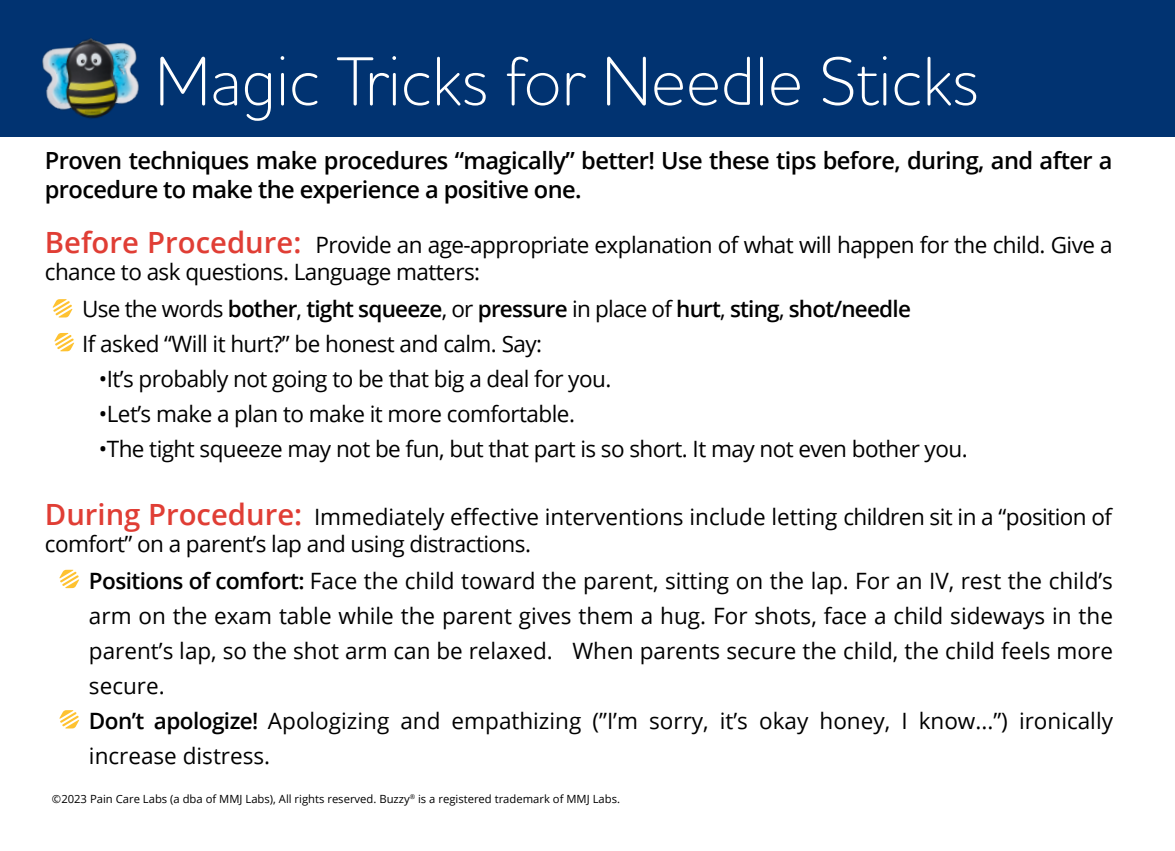
<style>
.page{position:relative;width:1175px;height:851px;background:#fff}
.page>*{position:absolute;margin:0;border:0;box-sizing:border-box;transform-origin:0 0}
.t1{font:300 69.75px "Houschka Rounded";color:#fff;scale:.96 1}
.t2{font:600 23.62px/29.2px "Open Sans";letter-spacing:-.025em;color:#000}
.t3{font:22.5px/27px "Open Sans";letter-spacing:-.025em;color:#000}
.t4{font:22.5px/34.9px "Open Sans";color:#000}
.t5{font:11.25px "Open Sans";color:#000}
.s1{font-weight:600;font-size:29.25px;color:#e03e35}
.s2{font-weight:600}
</style>
<div class="page">
<div style="left:0;top:0;width:1174px;height:136px;background:#013371"></div>
<svg style="left:52px;top:299px;width:21px;height:18px"></svg>
<svg style="left:54px;top:333px;width:20px;height:18px"></svg>
<svg style="left:59px;top:569px;width:20px;height:19px"></svg>
<svg style="left:59px;top:710px;width:20px;height:18px"></svg>
<img style="left:42px;top:38px;width:97px;height:81px">
<h1 class="t1" style="left:155px;top:35px;width:859px">Magic Tricks for Needle Sticks</h1>
<p class="t2" style="left:45px;top:145px;width:1069px">Proven techniques make procedures “magically” better! Use these tips before, during, and after a procedure to make the experience a positive one.</p>
<p class="t3" style="left:45px;top:231px;width:1069px"><span class="s1">Before Procedure:</span> Provide an age-appropriate explanation of what will happen for the child. Give a chance to ask questions. Language matters:</p>
<p class="t3" style="left:82px;top:291px;width:830px;line-height:34.9px">Use the words <span class="s2">bother</span>, <span class="s2">tight squeeze</span>, or <span class="s2">pressure</span> in place of <span class="s2">hurt</span>, <span class="s2">sting</span>, <span class="s2">shot/needle<br></span>If asked “Will it hurt?” be honest and calm. Say:</p>
<p class="t3" style="left:99px;top:365px;width:514px">•It’s probably not going to be that big a deal for you.</p>
<p class="t3" style="left:99px;top:399px;width:477px">•Let’s make a plan to make it more comfortable.</p>
<p class="t3" style="left:99px;top:434px;width:870px">•The tight squeeze may not be fun, but that part is so short. It may not even bother you.</p>
<p class="t3" style="left:45px;top:502px;width:1068px"><span class="s1">During Procedure:</span> Immediately effective interventions include letting children sit in a “position of comfort” on a parent’s lap and using distractions.</p>
<p class="t4" style="left:89px;top:563px;width:1025px"><span class="s2">Positions of comfort:</span> Face the child toward the parent, sitting on the lap. For an IV, rest the child’s arm on the exam table while the parent gives them a hug. For shots, face a child sideways in the parent’s lap, so the shot arm can be relaxed. When parents secure the child, the child feels more secure.<br><span class="s2">Don’t apologize!</span> Apologizing and empathizing (”I’m sorry, it’s okay honey, I know...”) ironically increase distress.</p>
<p class="t5" style="left:52px;top:791px;width:569px">©2023 Pain Care Labs (a dba of MMJ Labs), All rights reserved. Buzzy<sup>®</sup> is a registered trademark of MMJ Labs.</p>
</div>
